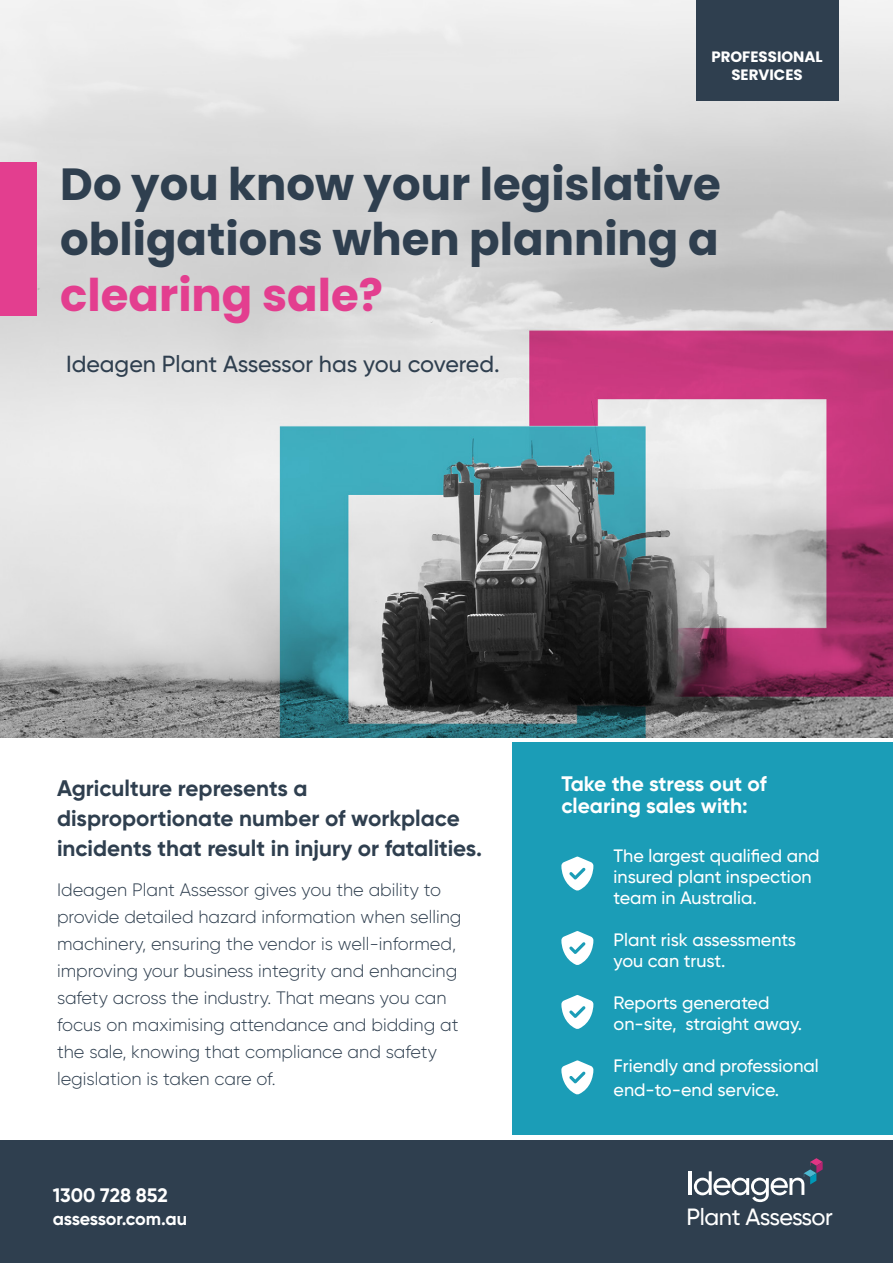
<style>
.page{position:relative;width:893px;height:1263px;background:#fff}
.page>*{position:absolute;margin:0;border:0;box-sizing:border-box;transform-origin:0 0}
.t1{font:700 45px/55.5px "Poppins";color:#2f3f4f;text-align:justify}
.t2{font:500 23.4px "Gilroy";letter-spacing:-.025em;color:#fff}
.t3{font:500 23.25px "Gilroy";color:#2f3f4f}
.t4{font:700 22.5px/30px "Gilroy";color:#2f3f4f}
.t5{font:700 21px/22.5px "Gilroy";color:#fff}
.t6{font:700 19.5px "Gilroy";letter-spacing:-.005em;color:#fff}
.t7{font:300 18px/27px "Gilroy";color:#2f3f4f}
.t8{font:500 18px/21px "Gilroy";color:#fff}
.t9{font:700 18px "Gilroy";letter-spacing:-.01em;color:#fff}
.t10{font:700 15px "Poppins";color:#fff}
.s1{color:#e33e8f}
</style>
<div class="page">
<img style="left:0;top:0;width:893px;height:738px">
<div style="left:0;top:1140px;width:893px;height:123px;background:#2f3f4f"></div>
<hr style="left:689px;top:1171px;width:3px;height:24px;background:#fff">
<svg style="left:694px;top:1158px;width:129px;height:44px"></svg>
<div style="left:513px;top:743px;width:380px;height:392px;background:#1b9db7"></div>
<div style="left:696px;top:0;width:142px;height:101px;background:#2f3f4f"></div>
<svg style="left:561px;top:856px;width:32px;height:34px"></svg>
<svg style="left:561px;top:931px;width:32px;height:34px"></svg>
<svg style="left:561px;top:995px;width:32px;height:34px"></svg>
<svg style="left:561px;top:1060px;width:32px;height:34px"></svg>
<div style="left:0;top:162px;width:36px;height:153px;background:#e33e8f"></div>
<p class="t10" style="left:711px;top:49px;width:113px">PROFESSIONAL</p>
<p class="t10" style="left:731px;top:67px;width:73px">SERVICES</p>
<p class="t1" style="left:60px;top:157px;width:662px">Do you know your legislative obligations when planning a <span class="s1">clearing sale?</span></p>
<p class="t3" style="left:66px;top:350px;width:435px">Ideagen Plant Assessor has you covered.</p>
<p class="t4" style="left:57px;top:773px;width:427px">Agriculture represents a disproportionate number of workplace incidents that result in injury or fatalities.</p>
<p class="t7" style="left:57px;top:876px;width:406px">Ideagen Plant Assessor gives you the ability to provide detailed hazard information when selling machinery, ensuring the vendor is well-informed, improving your business integrity and enhancing safety across the industry. That means you can focus on maximising attendance and bidding at the sale, knowing that compliance and safety legislation is taken care of.</p>
<p class="t5" style="left:561px;top:772px;width:207px">Take the stress out of clearing sales with:</p>
<p class="t8" style="left:613px;top:845px;width:208px">The largest qualified and insured plant inspection team in Australia.</p>
<p class="t8" style="left:613px;top:929px;width:184px">Plant risk assessments you can trust.</p>
<p class="t8" style="left:613px;top:992px;width:157px">Reports generated</p>
<p class="t8" style="left:613px;top:1013px;width:190px">on-site, straight away.</p>
<p class="t8" style="left:613px;top:1054px;width:207px;line-height:24px">Friendly and professional end-to-end service.</p>
<p class="t6" style="left:53px;top:1183px;width:117px">1300 728 852</p>
<p class="t9" style="left:53px;top:1207px;width:136px">assessor.com.au</p>
<p class="t2" style="left:687px;top:1202px;width:148px">Plant Assessor</p>
</div>
